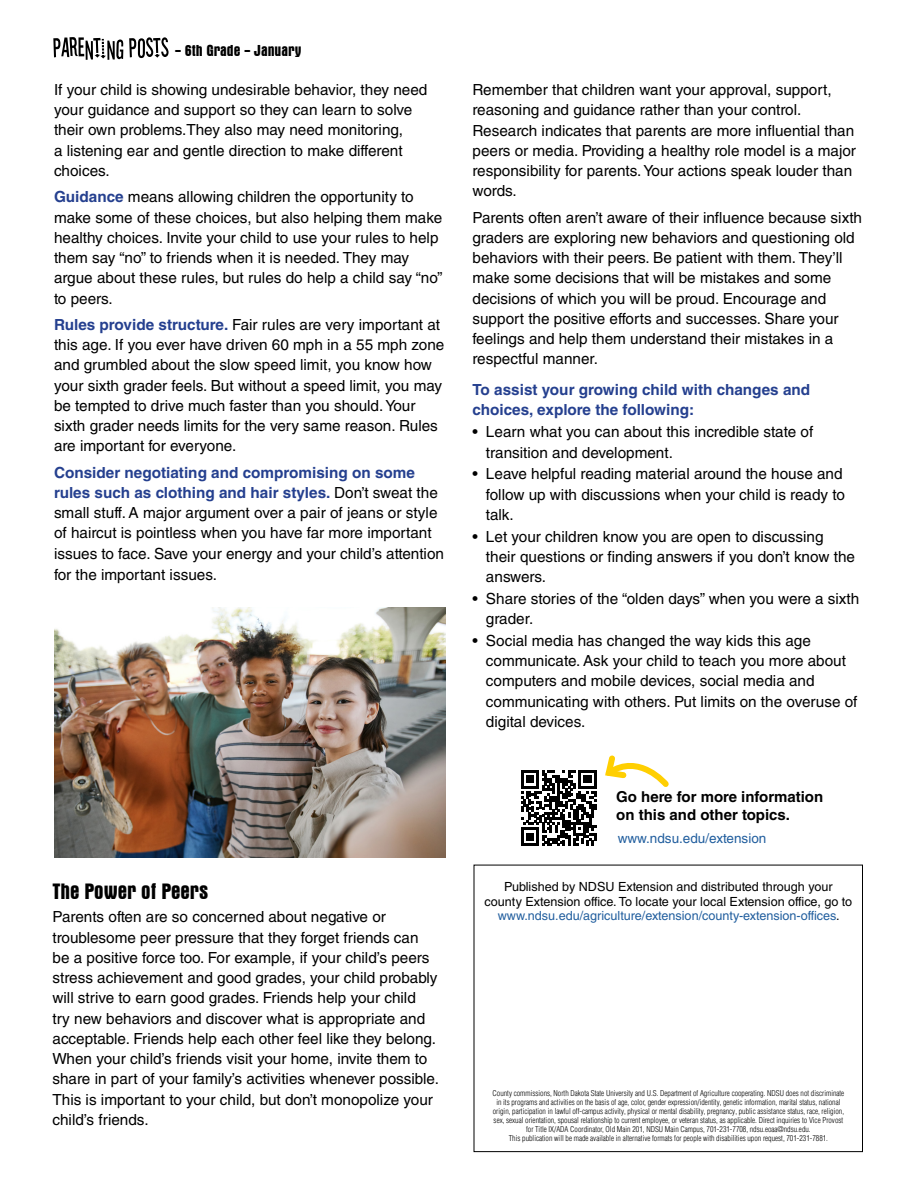
<style>
.page{position:relative;width:918px;height:1188px;background:#fff}
.page>*{position:absolute;margin:0;border:0;box-sizing:border-box;transform-origin:0 0}
.t1{font:700 condensed 22.5px "Aurora BT";color:#000}
.t2{font:700 condensed 16.05px "Aurora BT";color:#000}
.t3{font:15.3px/20.2px "Helvetica LT Std";color:#000}
.t4{font:700 15.3px/20.2px "Helvetica LT Std";color:#25408f}
.t5{font:700 15px/18px "Helvetica LT Std";color:#000}
.t6{font:13.5px "Helvetica LT Std";color:#215e9e}
.t7{font:12.6px/14.2px "Helvetica LT Std";color:#000;text-align:center}
.t8{font:300 condensed 7.8px/9px "Helvetica LT Pro";color:#000;text-align:center}
.s1{font-weight:700;color:#25408f}
.s2{color:#215e9e}
</style>
<div class="page">
<svg style="left:53px;top:37px;width:70px;height:23px"></svg>
<svg style="left:129px;top:37px;width:40px;height:21px"></svg>
<div style="left:474px;top:865px;width:389px;height:287px;border:1px solid #000"></div>
<svg style="left:521px;top:755px;width:148px;height:91px"></svg>
<img style="left:54px;top:608px;width:392px;height:250px">
<p class="t2" style="left:175px;top:41px;width:128px">- 6th Grade - January</p>
<p class="t3" style="left:54px;top:79px;width:375px">If your child is showing undesirable behavior, they need your guidance and support so they can learn to solve their own problems.They also may need monitoring,<br>a listening ear and gentle direction to make different choices.</p>
<p class="t3" style="left:54px;top:187px;width:390px"><span class="s1">Guidance</span> means allowing children the opportunity to make some of these choices, but also helping them make healthy choices. Invite your child to use your rules to help them say “no” to friends when it is needed. They may argue about these rules, but rules do help a child say “no” to peers.</p>
<p class="t3" style="left:54px;top:314px;width:392px"><span class="s1">Rules provide structure.</span> Fair rules are very important at this age. If you ever have driven 60 mph in a 55 mph zone and grumbled about the slow speed limit, you know how your sixth grader feels. But without a speed limit, you may be tempted to drive much faster than you should. Your sixth grader needs limits for the very same reason. Rules are important for everyone.</p>
<p class="t3" style="left:54px;top:462px;width:392px"><span class="s1">Consider negotiating and compromising on some rules such as clothing and hair styles.</span> Don’t sweat the small stuff. A major argument over a pair of jeans or style of haircut is pointless when you have far more important issues to face. Save your energy and your child’s attention for the important issues.</p>
<h1 class="t1" style="left:52px;top:879px;width:157px">The Power of Peers</h1>
<p class="t3" style="left:52px;top:907px;width:388px">Parents often are so concerned about negative or troublesome peer pressure that they forget friends can be a positive force too. For example, if your child’s peers stress achievement and good grades, your child probably will strive to earn good grades. Friends help your child<br>try new behaviors and discover what is appropriate and acceptable. Friends help each other feel like they belong.<br>When your child’s friends visit your home, invite them to share in part of your family’s activities whenever possible.<br>This is important to your child, but don’t monopolize your child’s friends.</p>
<p class="t3" style="left:473px;top:80px;width:385px">Remember that children want your approval, support, reasoning and guidance rather than your control.<br>Research indicates that parents are more influential than peers or media. Providing a healthy role model is a major responsibility for parents. Your actions speak louder than words.</p>
<p class="t3" style="left:473px;top:207px;width:391px">Parents often aren’t aware of their influence because sixth graders are exploring new behaviors and questioning old behaviors with their peers. Be patient with them. They’ll make some decisions that will be mistakes and some decisions of which you will be proud. Encourage and support the positive efforts and successes. Share your feelings and help them understand their mistakes in a respectful manner.</p>
<p class="t4" style="left:473px;top:379px;width:339px">To assist your growing child with changes and choices, explore the following:</p>
<p class="t3" style="left:486px;top:422px;width:329px;text-indent:-13px">• Learn what you can about this incredible state of transition and development.</p>
<p class="t3" style="left:486px;top:464px;width:360px;text-indent:-13px">• Leave helpful reading material around the house and follow up with discussions when your child is ready to talk.</p>
<p class="t3" style="left:486px;top:526px;width:371px;text-indent:-13px">• Let your children know you are open to discussing their questions or finding answers if you don’t know the answers.</p>
<p class="t3" style="left:486px;top:588px;width:375px;text-indent:-13px">• Share stories of the “olden days” when you were a sixth grader.</p>
<p class="t3" style="left:486px;top:630px;width:373px;text-indent:-13px">• Social media has changed the way kids this age communicate. Ask your child to teach you more about computers and mobile devices, social media and communicating with others. Put limits on the overuse of digital devices.</p>
<p class="t5" style="left:616px;top:788px;width:208px">Go here for more information on this and other topics.</p>
<p class="t6" style="left:618px;top:830px;width:150px">www.ndsu.edu/extension</p>
<p class="t7" style="left:485px;top:880px;width:369px">Published by NDSU Extension and distributed through your county Extension office. To locate your local Extension office, go to <span class="s2">www.ndsu.edu/agriculture/extension/county-extension-offices</span>.</p>
<p class="t8" style="left:493px;top:1088px;width:353px">County commissions, North Dakota State University and U.S. Department of Agriculture cooperating. NDSU does not discriminate in its programs and activities on the basis of age, color, gender expression/identity, genetic information, marital status, national origin, participation in lawful off-campus activity, physical or mental disability, pregnancy, public assistance status, race, religion, sex, sexual orientation, spousal relationship to current employee, or veteran status, as applicable. Direct inquiries to Vice Provost for Title IX/ADA Coordinator, Old Main 201, NDSU Main Campus, 701-231-7708, ndsu.eoaa@ndsu.edu.<br>This publication will be made available in alternative formats for people with disabilities upon request, 701-231-7881.</p>
</div>
